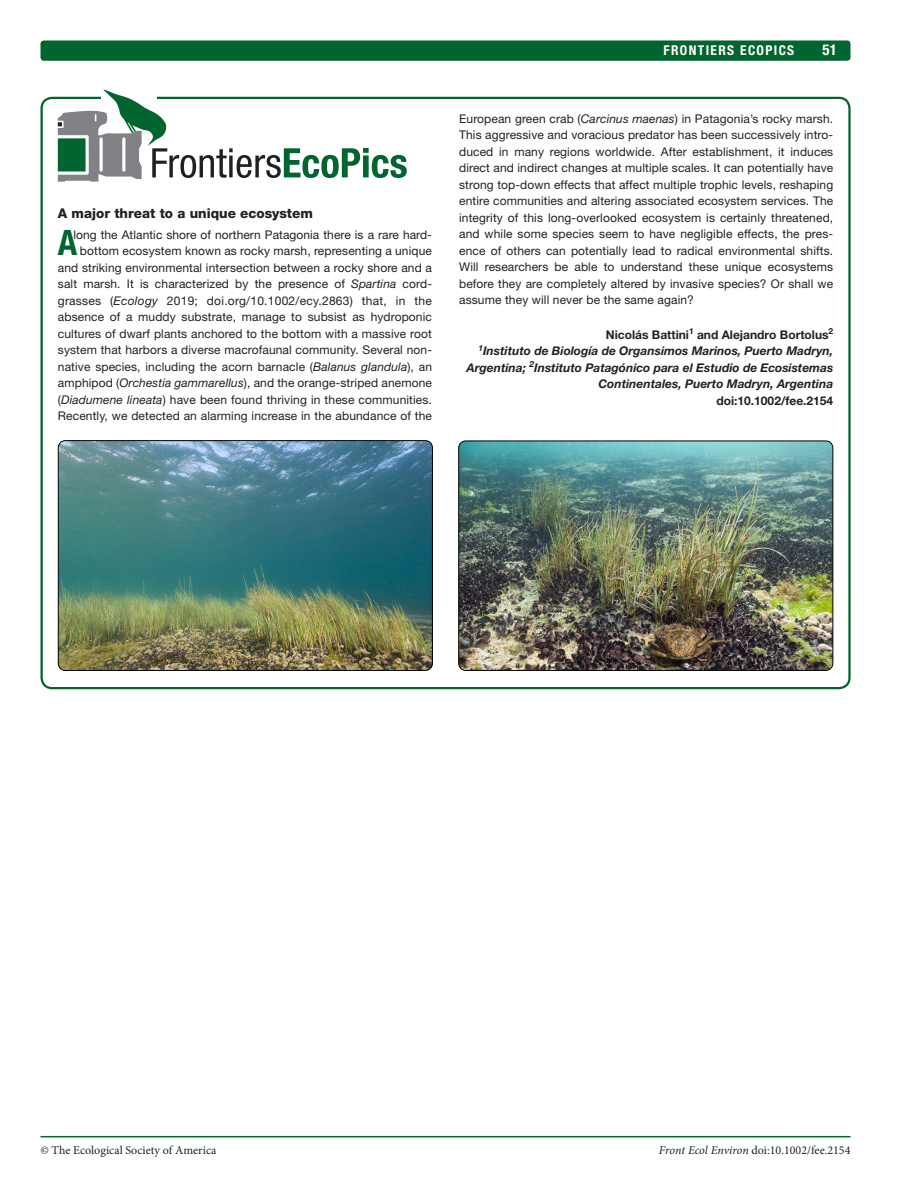
<style>
.page{position:relative;width:918px;height:1188px;background:#fff}
.page>*{position:absolute;margin:0;border:0;box-sizing:border-box;transform-origin:0 0}
.t1{font:700 condensed 35.1px "Helvetica Neue LT Std";color:#00652e}
.t2{font:700 condensed 15px "Helvetica Neue LT Std";color:#fff}
.t3{font:800 13.5px "Helvetica Neue LT Std";color:#231f20}
.t4{font:700 condensed 13.5px "Helvetica Neue LT Std";letter-spacing:.1em;color:#fff}
.t5{font:12px/16.5px "Helvetica Neue LT Std";letter-spacing:.01em;color:#231f20;text-align:right}
.t6{font:italic 700 12px/16.5px "Helvetica Neue LT Std";color:#231f20;text-align:right}
.t7{font:12px "Minion Pro";color:#231f20}
.t8{font:700 12px "Helvetica Neue LT Std";color:#231f20}
.s1{font-style:italic}
.s2{font-style:normal}
</style>
<div class="page">
<div style="left:40px;top:40px;width:811px;height:21px;background:#00652e;border-radius:3px"></div>
<hr style="left:40px;top:1136px;width:810px;height:1px;background:#00652e">
<svg style="left:58px;top:89px;width:349px;height:93px"></svg>
<img style="left:58px;top:441px;width:374px;height:229px">
<div style="left:58px;top:440px;width:375px;height:231px;border:1px solid #000;border-radius:7px"></div>
<img style="left:459px;top:441px;width:374px;height:229px">
<div style="left:458px;top:441px;width:375px;height:230px;border:1px solid #000;border-radius:7px"></div>
<p class="t3" style="left:58px;top:205px;width:257px">A major threat to a unique ecosystem</p>
<h1 class="t1" style="left:58px;top:222px;width:21px">A</h1>
<p class="t5" style="left:58px;top:226px;width:376px">long the Atlantic shore of northern Patagonia there is a rare hard&shy;bottom ecosystem known as rocky marsh, representing a unique and striking environmental intersection between a rocky shore and a salt marsh. It is characterized by the presence of <span class="s1">Spartina</span> cord&shy;grasses (<span class="s1">Ecology</span> 2019; doi.org/10.1002/ecy.2863) that, in the absence of a muddy substrate, manage to subsist as hydroponic cultures of dwarf plants anchored to the bottom with a massive root system that harbors a diverse macrofaunal community. Several non&shy;native species, including the acorn barnacle (<span class="s1">Balanus glandula</span>), an amphipod (<span class="s1">Orchestia gammarellus</span>), and the orange-striped anemone (<span class="s1">Diadumene lineata</span>) have been found thriving in these communities.<br>Recently, we detected an alarming increase in the abundance of the</p>
<p class="t4" style="left:663px;top:42px;width:132px">FRONTIERS ECOPICS</p>
<p class="t2" style="left:823px;top:41px;width:16px">51</p>
<p class="t5" style="left:459px;top:110px;width:376px;text-align:justify">European green crab (<span class="s1">Carcinus maenas</span>) in Patagonia’s rocky marsh.<br>This aggressive and voracious predator has been successively intro&shy;duced in many regions worldwide. After establishment, it induces direct and indirect changes at multiple scales. It can potentially have strong top-down effects that affect multiple trophic levels, reshaping entire communities and altering associated ecosystem services. The integrity of this long-overlooked ecosystem is certainly threatened, and while some species seem to have negligible effects, the pres&shy;ence of others can potentially lead to radical environmental shifts.<br>Will researchers be able to understand these unique ecosystems before they are completely altered by invasive species? Or shall we assume they will never be the same again?</p>
<p class="t6" style="left:467px;top:326px;width:368px"><span class="s2">Nicolás Battini</span><sup>1</sup> <span class="s2">and Alejandro Bortolus</span><sup>2<br></sup><sup>1</sup>Instituto de Biología de Organsimos Marinos, Puerto Madryn, Argentina; <sup>2</sup>Instituto Patagónico para el Estudio de Ecosistemas Continentales, Puerto Madryn, Argentina</p>
<p class="t8" style="left:717px;top:393px;width:118px">doi:10.1002/fee.2154</p>
<p class="t7" style="left:40px;top:1142px;width:177px">© The Ecological Society of America</p>
<p class="t7" style="left:659px;top:1142px;width:193px"><span class="s1">Front Ecol Environ</span> doi:10.1002/fee.2154</p>
</div>
